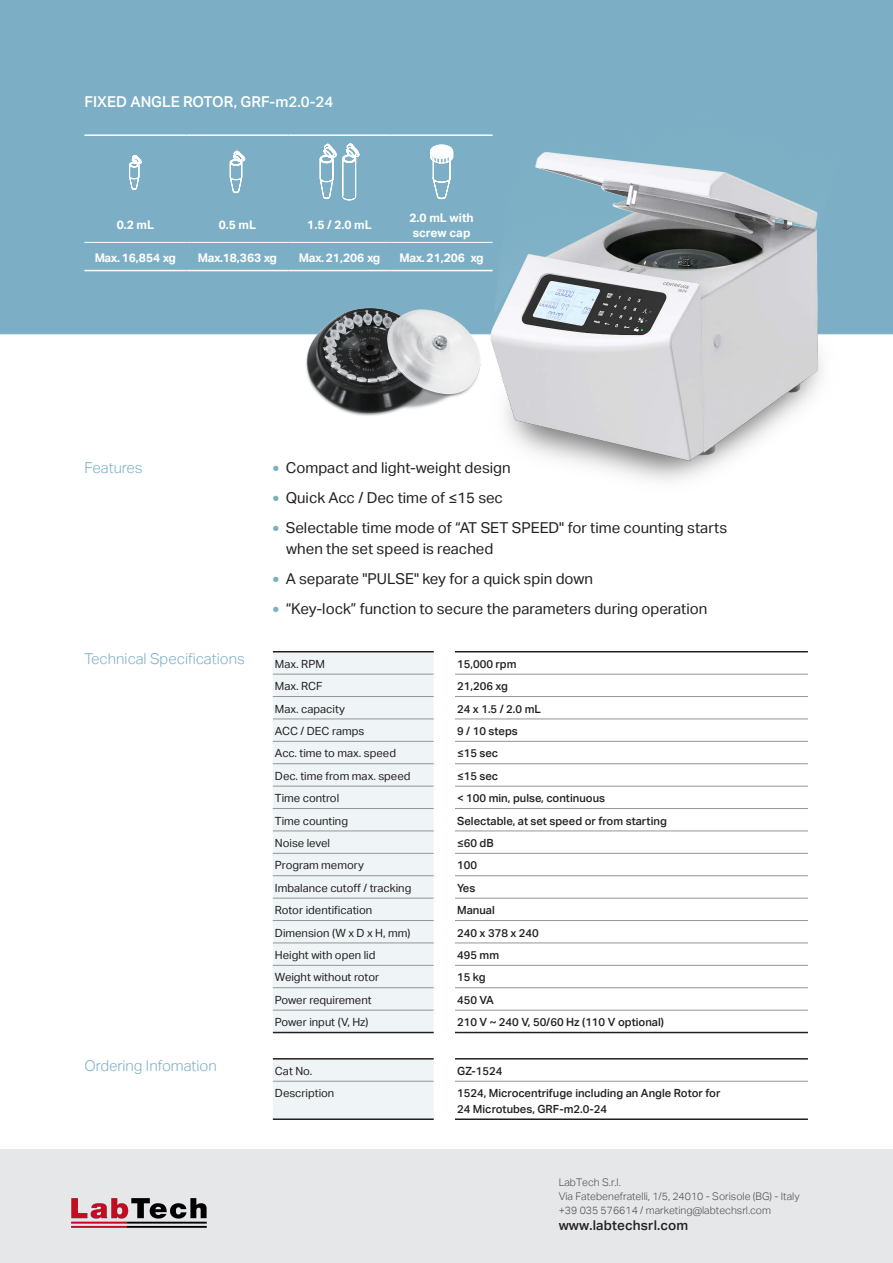
<style>
.page{position:relative;width:893px;height:1263px;background:#fff}
.page>*{position:absolute;margin:0;border:0;box-sizing:border-box;transform-origin:0 0}
.t1{font:15px "Aktiv Grotesk";color:#231f20}
.t2{font:300 15px "Aktiv Grotesk";color:#7cafc5}
.t3{font:500 15px "Aktiv Grotesk";color:#fff}
.단락_스타일_1{font:500 13.5px "Aktiv Grotesk";letter-spacing:.01em;color:#231f20}
.t4{font:700 12px "Aktiv Grotesk";letter-spacing:-.02em;color:#fff}
.t5{font:700 12px "Aktiv Grotesk";color:#fff}
.t6{font:11.25px "Aktiv Grotesk";color:#231f20}
.t7{font:500 11.25px "Aktiv Grotesk";color:#231f20}
.단락_스타일_1-2{font:300 10.5px/13.6px "Aktiv Grotesk";color:#4b4c4d}
.t8{font:10.5px "Aktiv Grotesk";color:#7cafc5}
</style>
<div class="page">
<div style="left:0;top:0;width:893px;height:334px;background:#7cafc5"></div>
<div style="left:0;top:1149px;width:893px;height:114px;background:#e6e7e9"></div>
<div style="left:273px;top:652px;width:161px;height:380px;background:#eff5f7"></div>
<hr style="left:273px;top:651px;width:161px;height:1px;background:#231f20">
<hr style="left:455px;top:651px;width:353px;height:1px;background:#231f20">
<hr style="left:273px;top:1032px;width:161px;height:1px;background:#231f20">
<hr style="left:455px;top:1032px;width:353px;height:1px;background:#231f20">
<hr style="left:273px;top:674px;width:161px;height:1px;background:#939598">
<hr style="left:455px;top:674px;width:353px;height:1px;background:#939598">
<hr style="left:273px;top:696px;width:161px;height:1px;background:#939598">
<hr style="left:455px;top:696px;width:353px;height:1px;background:#939598">
<hr style="left:273px;top:719px;width:161px;height:1px;background:#939598">
<hr style="left:455px;top:719px;width:353px;height:1px;background:#939598">
<hr style="left:273px;top:741px;width:161px;height:1px;background:#939598">
<hr style="left:455px;top:741px;width:353px;height:1px;background:#939598">
<hr style="left:273px;top:763px;width:161px;height:1px;background:#939598">
<hr style="left:455px;top:763px;width:353px;height:1px;background:#939598">
<hr style="left:273px;top:786px;width:161px;height:1px;background:#939598">
<hr style="left:455px;top:786px;width:353px;height:1px;background:#939598">
<hr style="left:273px;top:808px;width:161px;height:1px;background:#939598">
<hr style="left:455px;top:808px;width:353px;height:1px;background:#939598">
<hr style="left:273px;top:831px;width:161px;height:1px;background:#939598">
<hr style="left:455px;top:831px;width:353px;height:1px;background:#939598">
<hr style="left:273px;top:853px;width:161px;height:1px;background:#939598">
<hr style="left:455px;top:853px;width:353px;height:1px;background:#939598">
<hr style="left:273px;top:875px;width:161px;height:1px;background:#939598">
<hr style="left:455px;top:875px;width:353px;height:1px;background:#939598">
<hr style="left:273px;top:898px;width:161px;height:1px;background:#939598">
<hr style="left:455px;top:898px;width:353px;height:1px;background:#939598">
<hr style="left:273px;top:920px;width:161px;height:1px;background:#939598">
<hr style="left:455px;top:920px;width:353px;height:1px;background:#939598">
<hr style="left:273px;top:943px;width:161px;height:1px;background:#939598">
<hr style="left:455px;top:943px;width:353px;height:1px;background:#939598">
<hr style="left:273px;top:965px;width:161px;height:1px;background:#939598">
<hr style="left:455px;top:965px;width:353px;height:1px;background:#939598">
<hr style="left:273px;top:987px;width:161px;height:1px;background:#939598">
<hr style="left:455px;top:987px;width:353px;height:1px;background:#939598">
<hr style="left:273px;top:1010px;width:161px;height:1px;background:#939598">
<hr style="left:455px;top:1010px;width:353px;height:1px;background:#939598">
<div style="left:273px;top:1059px;width:161px;height:59px;background:#eff5f7"></div>
<hr style="left:273px;top:1058px;width:161px;height:1px;background:#231f20">
<hr style="left:455px;top:1058px;width:353px;height:1px;background:#231f20">
<hr style="left:273px;top:1118px;width:161px;height:2px;background:#231f20">
<hr style="left:455px;top:1118px;width:353px;height:2px;background:#231f20">
<hr style="left:273px;top:1081px;width:161px;height:1px;background:#939598">
<hr style="left:455px;top:1081px;width:353px;height:1px;background:#939598">
<img style="left:298px;top:297px;width:175px;height:119px">
<hr style="left:84px;top:134px;width:102px;height:2px;background:#fff">
<hr style="left:186px;top:134px;width:102px;height:2px;background:#fff">
<hr style="left:288px;top:134px;width:103px;height:2px;background:#fff">
<hr style="left:391px;top:134px;width:102px;height:2px;background:#fff">
<hr style="left:84px;top:270px;width:102px;height:1px;background:#fff">
<hr style="left:186px;top:270px;width:102px;height:1px;background:#fff">
<hr style="left:288px;top:270px;width:103px;height:1px;background:#fff">
<hr style="left:391px;top:270px;width:102px;height:1px;background:#fff">
<hr style="left:84px;top:242px;width:102px;height:1px;background:#fff">
<hr style="left:186px;top:242px;width:102px;height:1px;background:#fff">
<hr style="left:288px;top:242px;width:103px;height:1px;background:#fff">
<hr style="left:391px;top:242px;width:102px;height:1px;background:#fff">
<svg style="left:129px;top:153px;width:13px;height:39px"></svg>
<svg style="left:230px;top:148px;width:15px;height:47px"></svg>
<svg style="left:320px;top:141px;width:39px;height:60px"></svg>
<svg style="left:430px;top:145px;width:23px;height:55px"></svg>
<img style="left:473px;top:98px;width:383px;height:383px">
<img style="left:71px;top:1198px;width:136px;height:30px">
<p class="t3" style="left:84px;top:93px;width:250px">FIXED ANGLE ROTOR, GRF-m2.0-24</p>
<p class="t5" style="left:117px;top:218px;width:39px">0.2 mL</p>
<p class="t5" style="left:219px;top:218px;width:39px">0.5 mL</p>
<p class="t5" style="left:307px;top:218px;width:66px">1.5 / 2.0 mL</p>
<p class="t5" style="left:409px;top:211px;width:66px">2.0 mL with</p>
<p class="t5" style="left:413px;top:225px;width:59px">screw cap</p>
<p class="t4" style="left:95px;top:250px;width:83px">Max. 16,854 xg</p>
<p class="t4" style="left:198px;top:250px;width:81px">Max.18,363 xg</p>
<p class="t4" style="left:299px;top:250px;width:83px">Max. 21,206 xg</p>
<p class="t4" style="left:400px;top:250px;width:85px">Max. 21,206 xg</p>
<p class="t2" style="left:84px;top:459px;width:60px">Features</p>
<p class="t2" style="left:84px;top:650px;width:162px">Technical Specifications</p>
<p class="t2" style="left:84px;top:1057px;width:134px">Ordering Infomation</p>
<p class="t8" style="left:273px;top:462px;width:8px">●</p>
<p class="t1" style="left:286px;top:459px;width:226px">Compact and light-weight design</p>
<p class="t8" style="left:273px;top:492px;width:8px">●</p>
<p class="t1" style="left:286px;top:489px;width:219px">Quick Acc / Dec time of ≤15 sec</p>
<p class="t8" style="left:273px;top:522px;width:8px">●</p>
<p class="t1" style="left:286px;top:519px;width:443px">Selectable time mode of “AT SET SPEED" for time counting starts</p>
<p class="t1" style="left:286px;top:540px;width:209px">when the set speed is reached</p>
<p class="t8" style="left:273px;top:573px;width:8px">●</p>
<p class="t1" style="left:286px;top:570px;width:309px">A separate "PULSE" key for a quick spin down</p>
<p class="t8" style="left:273px;top:603px;width:8px">●</p>
<p class="t1" style="left:286px;top:600px;width:423px">“Key-lock” function to secure the parameters during operation</p>
<p class="t6" style="left:275px;top:657px;width:51px">Max. RPM</p>
<p class="t7" style="left:457px;top:657px;width:61px">15,000 rpm</p>
<p class="t6" style="left:275px;top:680px;width:49px">Max. RCF</p>
<p class="t7" style="left:457px;top:680px;width:52px">21,206 xg</p>
<p class="t6" style="left:275px;top:702px;width:72px">Max. capacity</p>
<p class="t7" style="left:457px;top:702px;width:85px">24 x 1.5 / 2.0 mL</p>
<p class="t6" style="left:275px;top:724px;width:91px">ACC / DEC ramps</p>
<p class="t7" style="left:457px;top:724px;width:62px">9 / 10 steps</p>
<p class="t6" style="left:275px;top:747px;width:123px">Acc. time to max. speed</p>
<p class="t7" style="left:457px;top:747px;width:43px">≤15 sec</p>
<p class="t6" style="left:275px;top:769px;width:137px">Dec. time from max. speed</p>
<p class="t7" style="left:457px;top:769px;width:43px">≤15 sec</p>
<p class="t6" style="left:275px;top:792px;width:66px">Time control</p>
<p class="t7" style="left:457px;top:792px;width:149px">&lt; 100 min, pulse, continuous</p>
<p class="t6" style="left:275px;top:814px;width:75px">Time counting</p>
<p class="t7" style="left:457px;top:814px;width:211px">Selectable, at set speed or from starting</p>
<p class="t6" style="left:275px;top:836px;width:57px">Noise level</p>
<p class="t7" style="left:457px;top:836px;width:38px">≤60 dB</p>
<p class="t6" style="left:275px;top:859px;width:91px">Program memory</p>
<p class="t7" style="left:457px;top:859px;width:21px">100</p>
<p class="t6" style="left:275px;top:881px;width:138px">Imbalance cutoff / tracking</p>
<p class="t7" style="left:457px;top:881px;width:20px">Yes</p>
<p class="t6" style="left:275px;top:904px;width:99px">Rotor identification</p>
<p class="t7" style="left:457px;top:904px;width:39px">Manual</p>
<p class="t6" style="left:275px;top:926px;width:137px">Dimension (W x D x H, mm)</p>
<p class="t7" style="left:457px;top:926px;width:83px">240 x 378 x 240</p>
<p class="t6" style="left:275px;top:948px;width:102px">Height with open lid</p>
<p class="t7" style="left:457px;top:948px;width:44px">495 mm</p>
<p class="t6" style="left:275px;top:971px;width:106px">Weight without rotor</p>
<p class="t7" style="left:457px;top:971px;width:30px">15 kg</p>
<p class="t6" style="left:275px;top:993px;width:98px">Power requirement</p>
<p class="t7" style="left:457px;top:993px;width:38px">450 VA</p>
<p class="t6" style="left:275px;top:1016px;width:95px">Power input (V, Hz)</p>
<p class="t7" style="left:457px;top:1016px;width:208px">210 V ~ 240 V, 50/60 Hz (110 V optional)</p>
<p class="t6" style="left:275px;top:1064px;width:39px">Cat No.</p>
<p class="t7" style="left:457px;top:1064px;width:47px">GZ-1524</p>
<p class="t6" style="left:275px;top:1087px;width:61px">Description</p>
<p class="t7" style="left:457px;top:1087px;width:265px">1524, Microcentrifuge including an Angle Rotor for</p>
<p class="t7" style="left:457px;top:1102px;width:151px">24 Microtubes, GRF-m2.0-24</p>
<p class="단락_스타일_1-2" style="left:559px;top:1176px;width:242px">LabTech S.r.l.<br>Via Fatebenefratelli, 1/5, 24010 - Sorisole (BG) - Italy +39 035 576614 / marketing@labtechsrl.com</p>
<p class="단락_스타일_1" style="left:559px;top:1217px;width:131px">www.labtechsrl.com</p>
</div>
